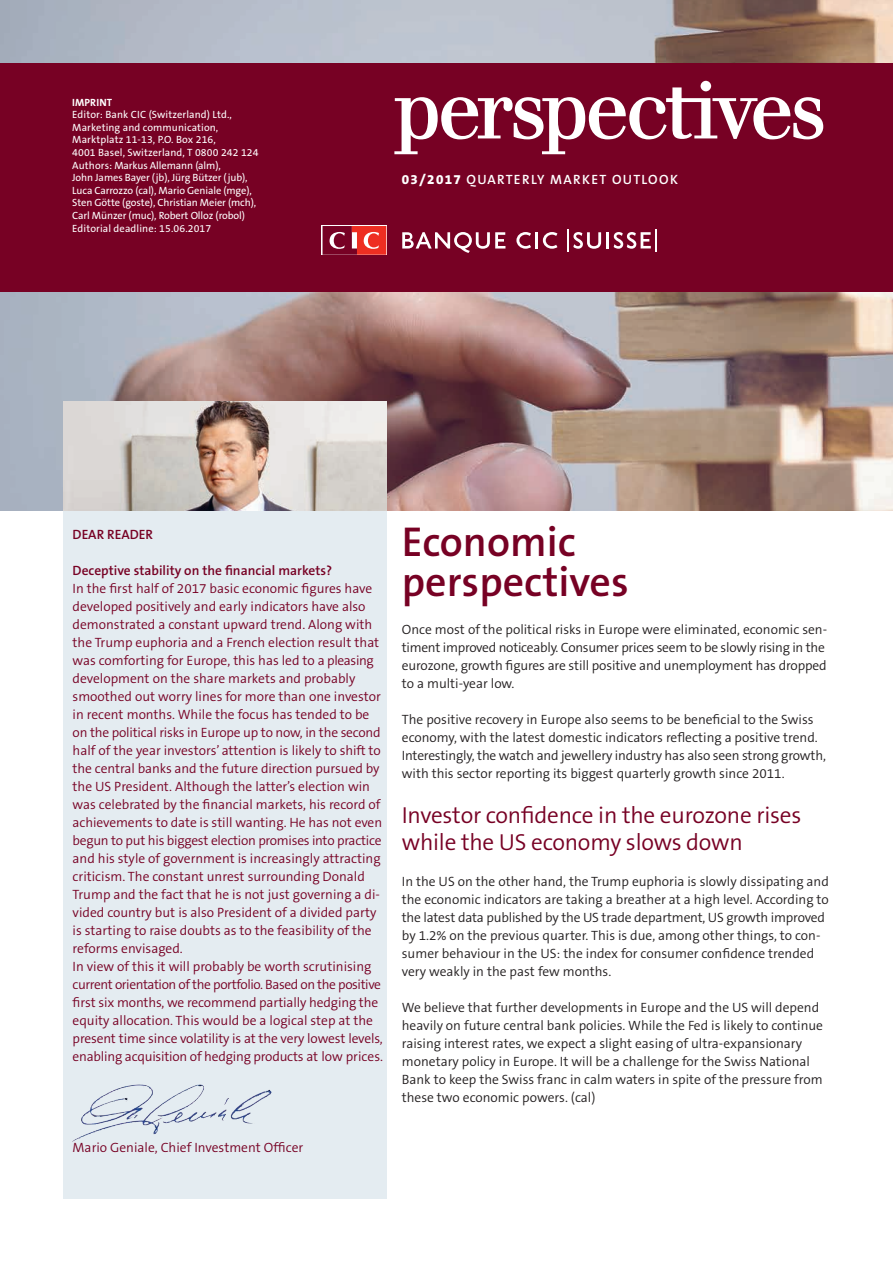
<style>
.page{position:relative;width:893px;height:1263px;background:#fff}
.page>*{position:absolute;margin:0;border:0;box-sizing:border-box;transform-origin:0 0}
.t1{font:600 42px/40.5px "The Sans B6";color:#770124}
.t2{font:300 23.25px/27px "The Sans B4";letter-spacing:-.01em;color:#770124}
.t3{font:300 13.5px/18px "The Sans B4";color:#770124}
.t4{font:300 13.5px/18px "The Sans B4";color:#231f20}
.t5{font:600 13.5px "The Sans B6";color:#770124}
.t6{font:600 13.5px "The Sans B6";letter-spacing:.1em;color:#fff}
.t7{font:10.5px/12.6px "The Sans B5 Plain";letter-spacing:-.01em;color:#fff}
.t8{font:700 10.5px "The Sans B7";letter-spacing:.01em;color:#fff}
.s1{font-family:"The Sans B8";font-weight:800}
</style>
<div class="page">
<img style="left:0;top:292px;width:893px;height:218px">
<img style="left:0;top:0;width:893px;height:64px">
<div style="left:64px;top:410px;width:323px;height:789px;background:#e4ecf1"></div>
<img style="left:64px;top:401px;width:323px;height:109px">
<div style="left:0;top:64px;width:893px;height:228px;background:#770124"></div>
<hr style="left:535px;top:232px;width:3px;height:16px;background:#fff">
<hr style="left:606px;top:232px;width:3px;height:16px;background:#fff">
<hr style="left:655px;top:229px;width:2px;height:22px;background:#fff">
<svg style="left:402px;top:232px;width:103px;height:21px"></svg>
<svg style="left:516px;top:232px;width:15px;height:17px"></svg>
<svg style="left:543px;top:232px;width:14px;height:17px"></svg>
<svg style="left:568px;top:229px;width:33px;height:22px"></svg>
<svg style="left:614px;top:232px;width:37px;height:17px"></svg>
<svg style="left:322px;top:225px;width:65px;height:30px"></svg>
<svg style="left:323px;top:226px;width:63px;height:29px"></svg>
<svg style="left:394px;top:81px;width:429px;height:73px"></svg>
<img style="left:73px;top:1084px;width:126px;height:58px">
<p class="t8" style="left:72px;top:96px;width:41px">IMPRINT</p>
<p class="t7" style="left:72px;top:109px;width:188px">Editor: Bank CIC (Switzerland) Ltd., Marketing and communication, Marktplatz 11-13, P.O. Box 216,<br>4001 Basel, Switzerland, T 0800 242 124<br>Authors: Markus Allemann (alm),<br>John James Bayer (jb), Jürg Bützer (jub), Luca Carrozzo (cal), Mario Geniale (mge), Sten Götte (goste), Christian Meier (mch), Carl Münzer (muc), Robert Olloz (robol)<br>Editorial deadline: 15.06.2017</p>
<p class="t6" style="left:402px;top:173px;width:278px"><span class="s1">03/2017</span> QUARTERLY MARKET OUTLOOK</p>
<p class="t5" style="left:73px;top:527px;width:82px">DEAR READER</p>
<p class="t5" style="left:73px;top:563px;width:261px">Deceptive stability on the financial markets?</p>
<p class="t3" style="left:73px;top:579px;width:312px">In the first half of 2017 basic economic figures have developed positively and early indicators have also demonstrated a constant upward trend. Along with the Trump euphoria and a French election result that was comforting for Europe, this has led to a pleasing development on the share markets and probably smoothed out worry lines for more than one investor in recent months. While the focus has tended to be on the political risks in Europe up to now, in the second half of the year investors’ attention is likely to shift to the central banks and the future direction pursued by the US President. Although the latter’s election win was celebrated by the financial markets, his record of achievements to date is still wanting. He has not even begun to put his biggest election promises into practice and his style of government is increasingly attracting criticism. The constant unrest surrounding Donald Trump and the fact that he is not just governing a di&shy;vided country but is also President of a divided party is starting to raise doubts as to the feasibility of the reforms envisaged.<br>In view of this it will probably be worth scrutinising current orientation of the portfolio. Based on the positive first six months, we recommend partially hedging the equity allocation. This would be a logical step at the present time since volatility is at the very lowest levels, enabling acquisition of hedging products at low prices.</p>
<p class="t3" style="left:73px;top:1138px;width:232px">Mario Geniale, Chief Investment Officer</p>
<h1 class="t1" style="left:402px;top:522px;width:228px">Economic perspectives</h1>
<p class="t4" style="left:402px;top:621px;width:427px">Once most of the political risks in Europe were eliminated, economic sen&shy;timent improved noticeably. Consumer prices seem to be slowly rising in the eurozone, growth figures are still positive and unemployment has dropped to a multi-year low.</p>
<p class="t4" style="left:402px;top:711px;width:426px">The positive recovery in Europe also seems to be beneficial to the Swiss economy, with the latest domestic indicators reflecting a positive trend.<br>Interestingly, the watch and jewellery industry has also seen strong growth, with this sector reporting its biggest quarterly growth since 2011.</p>
<h2 class="t2" style="left:402px;top:802px;width:401px">Investor confidence in the eurozone rises while the US economy slows down</h2>
<p class="t4" style="left:402px;top:873px;width:429px">In the US on the other hand, the Trump euphoria is slowly dissipating and the economic indicators are taking a breather at a high level. According to the latest data published by the US trade department, US growth improved by 1.2% on the previous quarter. This is due, among other things, to con&shy;sumer behaviour in the US: the index for consumer confidence trended very weakly in the past few months.</p>
<p class="t4" style="left:402px;top:999px;width:423px">We believe that further developments in Europe and the US will depend heavily on future central bank policies. While the Fed is likely to continue raising interest rates, we expect a slight easing of ultra-expansionary monetary policy in Europe. It will be a challenge for the Swiss National Bank to keep the Swiss franc in calm waters in spite of the pressure from these two economic powers. (cal)</p>
</div>
